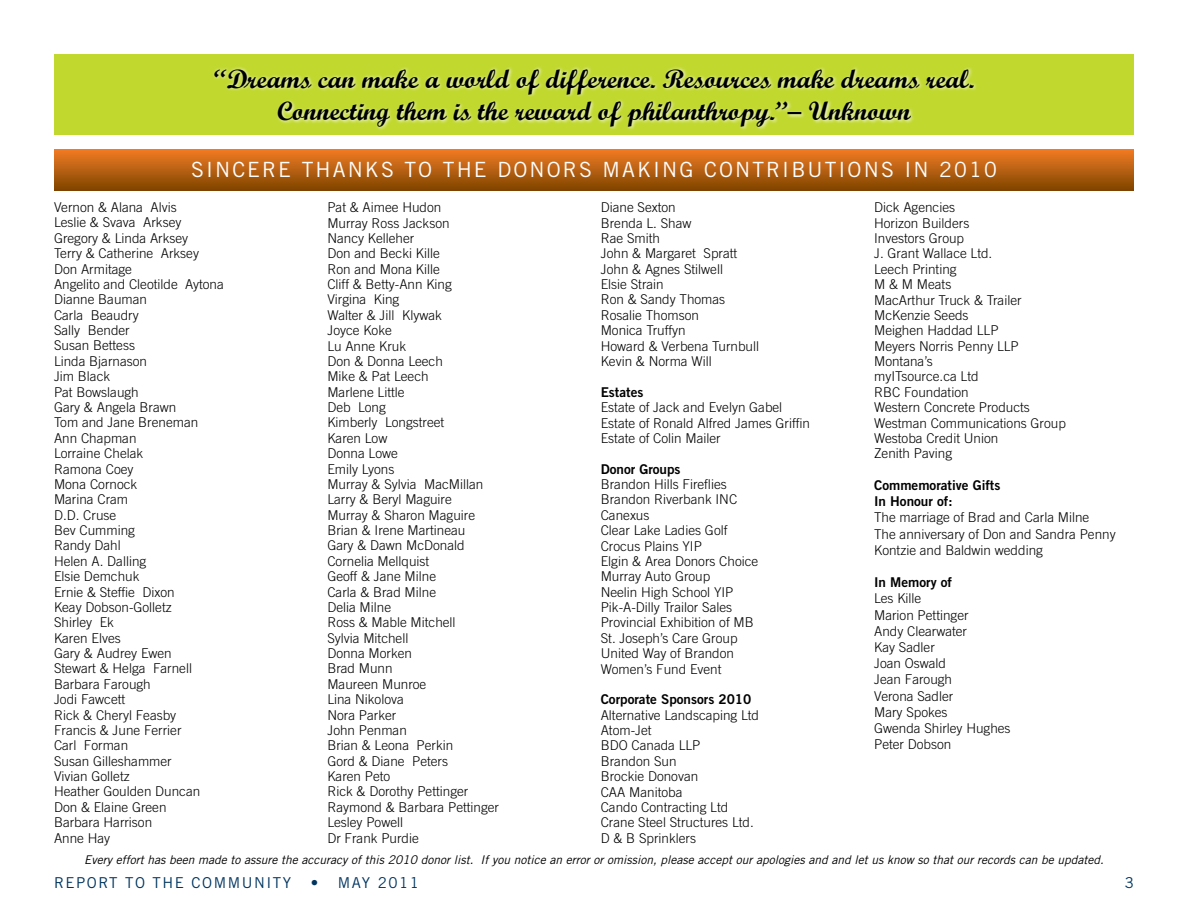
<style>
.page{position:relative;width:1188px;height:918px;background:#fff}
.page>*{position:absolute;margin:0;border:0;box-sizing:border-box;transform-origin:0 0}
.t1{font:700 27px/32.4px "Script";color:#000;text-align:center}
.t2{font:21px "Trade Gothic LT Std";letter-spacing:.1em;color:#fff}
.t3{font:15px "Trade Gothic LT Std";letter-spacing:.1em;color:#00355f}
.t4{font:300 13.5px/15.5px "Trade Gothic";color:#000}
.t5{font:13.5px/16.2px "Trade Gothic Bold Two";color:#000}
.t6{font:italic 12px "Trade Gothic";color:#000}
</style>
<div class="page">
<div style="left:54px;top:150px;width:1080px;height:40px;background:linear-gradient(to bottom,#ef7a24,#834700)"></div>
<div style="left:54px;top:54px;width:1080px;height:81px;background:#c1d82f"></div>
<div style="left:212px;top:66px;width:766px;height:65px;background:#fff;opacity:.75"></div>
<h1 class="t1" style="left:214px;top:62px;width:762px">“Dreams can make a world of difference. Resources make dreams real.<br>Connecting them is the reward of philanthropy.”– Unknown</h1>
<h2 class="t2" style="left:191px;top:157px;width:807px">SINCERE THANKS TO THE DONORS MAKING CONTRIBUTIONS IN 2010</h2>
<p class="t4" style="left:54px;top:199px;width:171px">Vernon &amp; Alana Alvis<br>Leslie &amp; Svava Arksey<br>Gregory &amp; Linda Arksey<br>Terry &amp; Catherine Arksey<br>Don Armitage<br>Angelito and Cleotilde Aytona<br>Dianne Bauman<br>Carla Beaudry<br>Sally Bender<br>Susan Bettess<br>Linda Bjarnason<br>Jim Black<br>Pat Bowslaugh<br>Gary &amp; Angela Brawn<br>Tom and Jane Breneman<br>Ann Chapman<br>Lorraine Chelak<br>Ramona Coey<br>Mona Cornock<br>Marina Cram<br>D.D. Cruse<br>Bev Cumming<br>Randy Dahl<br>Helen A. Dalling<br>Elsie Demchuk<br>Ernie &amp; Steffie Dixon<br>Keay Dobson-Golletz<br>Shirley Ek<br>Karen Elves<br>Gary &amp; Audrey Ewen<br>Stewart &amp; Helga Farnell<br>Barbara Farough<br>Jodi Fawcett<br>Rick &amp; Cheryl Feasby<br>Francis &amp; June Ferrier<br>Carl Forman<br>Susan Gilleshammer<br>Vivian Golletz<br>Heather Goulden Duncan<br>Don &amp; Elaine Green<br>Barbara Harrison<br>Anne Hay</p>
<p class="t4" style="left:327px;top:199px;width:173px">Pat &amp; Aimee Hudon<br>Murray Ross Jackson<br>Nancy Kelleher<br>Don and Becki Kille<br>Ron and Mona Kille<br>Cliff &amp; Betty-Ann King<br>Virgina King<br>Walter &amp; Jill Klywak<br>Joyce Koke<br>Lu Anne Kruk<br>Don &amp; Donna Leech<br>Mike &amp; Pat Leech<br>Marlene Little<br>Deb Long<br>Kimberly Longstreet<br>Karen Low<br>Donna Lowe<br>Emily Lyons<br>Murray &amp; Sylvia MacMillan<br>Larry &amp; Beryl Maguire<br>Murray &amp; Sharon Maguire<br>Brian &amp; Irene Martineau<br>Gary &amp; Dawn McDonald<br>Cornelia Mellquist<br>Geoff &amp; Jane Milne<br>Carla &amp; Brad Milne<br>Delia Milne<br>Ross &amp; Mable Mitchell<br>Sylvia Mitchell<br>Donna Morken<br>Brad Munn<br>Maureen Munroe<br>Lina Nikolova<br>Nora Parker<br>John Penman<br>Brian &amp; Leona Perkin<br>Gord &amp; Diane Peters<br>Karen Peto<br>Rick &amp; Dorothy Pettinger<br>Raymond &amp; Barbara Pettinger<br>Lesley Powell<br>Dr Frank Purdie</p>
<p class="t4" style="left:601px;top:200px;width:160px">Diane Sexton<br>Brenda L. Shaw<br>Rae Smith<br>John &amp; Margaret Spratt<br>John &amp; Agnes Stilwell<br>Elsie Strain<br>Ron &amp; Sandy Thomas<br>Rosalie Thomson<br>Monica Truffyn<br>Howard &amp; Verbena Turnbull<br>Kevin &amp; Norma Will</p>
<p class="t5" style="left:601px;top:384px;width:44px">Estates</p>
<p class="t4" style="left:601px;top:399px;width:211px">Estate of Jack and Evelyn Gabel<br>Estate of Ronald Alfred James Griffin<br>Estate of Colin Mailer</p>
<p class="t5" style="left:601px;top:460px;width:81px">Donor Groups</p>
<p class="t4" style="left:601px;top:476px;width:159px">Brandon Hills Fireflies<br>Brandon Riverbank INC<br>Canexus<br>Clear Lake Ladies Golf<br>Crocus Plains YIP<br>Elgin &amp; Area Donors Choice<br>Murray Auto Group<br>Neelin High School YIP<br>Pik-A-Dilly Trailor Sales<br>Provincial Exhibition of MB<br>St. Joseph’s Care Group<br>United Way of Brandon<br>Women’s Fund Event</p>
<p class="t5" style="left:601px;top:691px;width:152px">Corporate Sponsors 2010</p>
<p class="t4" style="left:601px;top:707px;width:160px">Alternative Landscaping Ltd<br>Atom-Jet<br>BDO Canada LLP<br>Brandon Sun<br>Brockie Donovan<br>CAA Manitoba<br>Cando Contracting Ltd<br>Crane Steel Structures Ltd.<br>D &amp; B Sprinklers</p>
<p class="t4" style="left:874px;top:200px;width:193px">Dick Agencies<br>Horizon Builders<br>Investors Group<br>J. Grant Wallace Ltd.<br>Leech Printing<br>M &amp; M Meats<br>MacArthur Truck &amp; Trailer<br>McKenzie Seeds<br>Meighen Haddad LLP<br>Meyers Norris Penny LLP<br>Montana’s<br>myITsource.ca Ltd<br>RBC Foundation<br>Western Concrete Products<br>Westman Communications Group<br>Westoba Credit Union<br>Zenith Paving</p>
<p class="t5" style="left:874px;top:477px;width:128px">Commemorative Gifts<br>In Honour of:</p>
<p class="t4" style="left:874px;top:509px;width:243px;line-height:16.2px">The marriage of Brad and Carla Milne<br>The anniversary of Don and Sandra Penny<br>Kontzie and Baldwin wedding</p>
<p class="t5" style="left:874px;top:574px;width:79px">In Memory of</p>
<p class="t4" style="left:874px;top:590px;width:138px;line-height:16.2px">Les Kille<br>Marion Pettinger<br>Andy Clearwater<br>Kay Sadler<br>Joan Oswald<br>Jean Farough<br>Verona Sadler<br>Mary Spokes<br>Gwenda Shirley Hughes<br>Peter Dobson</p>
<p class="t6" style="left:84px;top:852px;width:1021px">Every effort has been made to assure the accuracy of this 2010 donor list. If you notice an error or omission, please accept our apologies and and let us know so that our records can be updated.</p>
<p class="t3" style="left:54px;top:874px;width:239px">REPORT TO THE COMMUNITY</p>
<p class="t3" style="left:311px;top:874px;width:110px">• MAY 2011</p>
<p class="t3" style="left:1125px;top:874px;width:11px">3</p>
</div>
